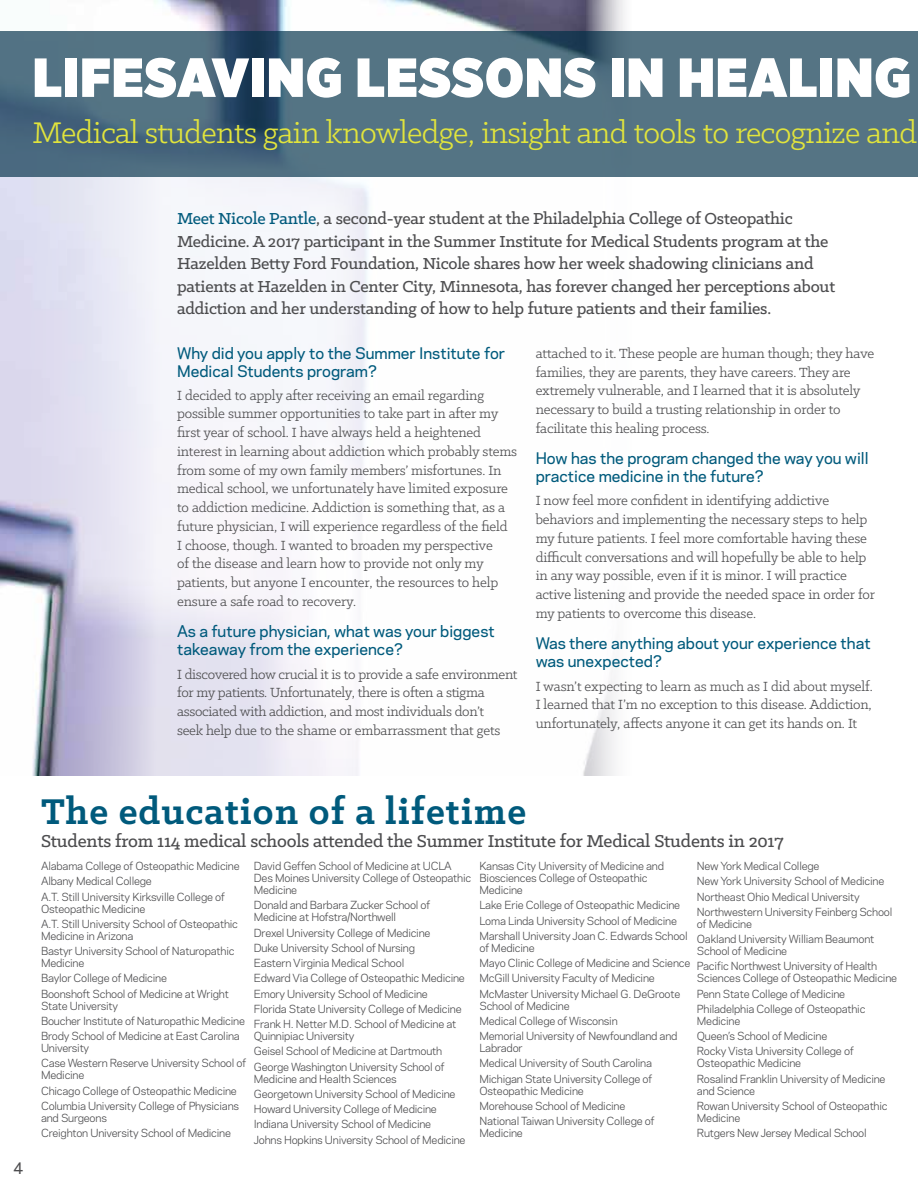
<style>
.page{position:relative;width:918px;height:1188px;background:#fff}
.page>*{position:absolute;margin:0;border:0;box-sizing:border-box;transform-origin:0 0}
.t1{font:900 55.05px "Gotham Narrow";letter-spacing:.025em;color:#fff}
.t2{font:700 40.5px "Klinic Slab";letter-spacing:.025em;color:#005a7c}
.t3{font:33.75px "Klinic Slab";letter-spacing:-.02em;color:#e1e43c}
.t4{font:500 19.5px "Klinic Slab";letter-spacing:-.01em;color:#4d4d4f}
.t5{font:500 18px/22.5px "Klinic Slab";letter-spacing:-.01em;color:#4d4d4f}
.t6{font:15px/18.8px "Klinic Slab";letter-spacing:-.01em;color:#4d4d4f}
.t7{font:500 15px/18px "Polaris";color:#005a7c}
.t8{font:500 15px "Polaris";color:#4d4d4f}
.t9{font:10.5px/15.3px "Polaris";letter-spacing:-.02em;color:#4d4d4f}
.s1{color:#005a7c}
</style>
<div class="page">
<img style="left:154px;top:0;width:471px;height:31px">
<svg style="left:0;top:177px;width:615px;height:599px"></svg>
<svg style="left:0;top:31px;width:918px;height:146px;fill:#547484"></svg>
<h1 class="t1" style="left:33px;top:40px;width:879px">LIFESAVING LESSONS IN HEALING</h1>
<h3 class="t3" style="left:32px;top:111px;width:886px">Medical students gain knowledge, insight and tools to recognize and</h3>
<p class="t5" style="left:177px;top:207px;width:660px"><span class="s1">Meet Nicole Pantle</span>, a second-year student at the Philadelphia College of Osteopathic Medicine. A 2017 participant in the Summer Institute for Medical Students program at the Hazelden Betty Ford Foundation, Nicole shares how her week shadowing clinicians and patients at Hazelden in Center City, Minnesota, has forever changed her perceptions about addiction and her understanding of how to help future patients and their families.</p>
<h3 class="t7" style="left:177px;top:343px;width:330px">Why did you apply to the Summer Institute for<br>Medical Students program?</h3>
<p class="t6" style="left:177px;top:385px;width:342px">I decided to apply after receiving an email regarding possible summer opportunities to take part in after my first year of school. I have always held a heightened interest in learning about addiction which probably stems from some of my own family members’ misfortunes. In medical school, we unfortunately have limited exposure to addiction medicine. Addiction is something that, as a future physician, I will experience regardless of the field<br>I choose, though. I wanted to broaden my perspective<br>of the disease and learn how to provide not only my patients, but anyone I encounter, the resources to help ensure a safe road to recovery.</p>
<h3 class="t7" style="left:177px;top:622px;width:319px">As a future physician, what was your biggest takeaway from the experience?</h3>
<h3 class="t6" style="left:177px;top:664px;width:342px">I discovered how crucial it is to provide a safe environment for my patients. Unfortunately, there is often a stigma associated with addiction, and most individuals don’t<br>seek help due to the shame or embarrassment that gets</h3>
<p class="t6" style="left:536px;top:344px;width:340px">attached to it. These people are human though; they have families, they are parents, they have careers. They are extremely vulnerable, and I learned that it is absolutely necessary to build a trusting relationship in order to facilitate this healing process.</p>
<h3 class="t7" style="left:536px;top:449px;width:335px">How has the program changed the way you will practice medicine in the future?</h3>
<p class="t6" style="left:536px;top:491px;width:341px">I now feel more confident in identifying addictive behaviors and implementing the necessary steps to help my future patients. I feel more comfortable having these difficult conversations and will hopefully be able to help in any way possible, even if it is minor. I will practice active listening and provide the needed space in order for my patients to overcome this disease.</p>
<h3 class="t7" style="left:536px;top:634px;width:337px">Was there anything about your experience that was unexpected?</h3>
<h3 class="t6" style="left:536px;top:676px;width:339px;text-align:justify">I wasn’t expecting to learn as much as I did about myself.<br>I learned that I’m no exception to this disease. Addiction, unfortunately, affects anyone it can get its hands on. It</h3>
<h3 class="t8" style="left:13px;top:1157px;width:12px">4</h3>
<h2 class="t2" style="left:41px;top:785px;width:487px">The education of a lifetime</h2>
<p class="t9" style="left:41px;top:858px;width:200px">Alabama College of Osteopathic Medicine<br>Albany Medical College<br>A.T. Still University Kirksville College of</p>
<p class="t9" style="left:41px;top:900px;width:199px">Osteopathic Medicine<br>A.T. Still University School of Osteopathic</p>
<p class="t9" style="left:41px;top:928px;width:195px">Medicine in Arizona<br>Bastyr University School of Naturopathic</p>
<p class="t9" style="left:41px;top:955px;width:189px">Medicine<br>Baylor College of Medicine<br>Boonshoft School of Medicine at Wright</p>
<p class="t9" style="left:41px;top:997px;width:206px">State University<br>Boucher Institute of Naturopathic Medicine<br>Brody School of Medicine at East Carolina</p>
<p class="t9" style="left:41px;top:1040px;width:207px">University<br>Case Western Reserve University School of</p>
<p class="t9" style="left:41px;top:1067px;width:200px">Medicine<br>Chicago College of Osteopathic Medicine<br>Columbia University College of Physicians</p>
<p class="t9" style="left:41px;top:1110px;width:192px">and Surgeons<br>Creighton University School of Medicine</p>
<h3 class="t4" style="left:41px;top:829px;width:744px">Students from 114 medical schools attended the Summer Institute for Medical Students in 2017</h3>
<p class="t9" style="left:480px;top:860px;width:186px;line-height:12px">Kansas City University of Medicine and<br>Biosciences College of Osteopathic<br>Medicine</p>
<p class="t9" style="left:480px;top:897px;width:210px">Lake Erie College of Osteopathic Medicine<br>Loma Linda University School of Medicine<br>Marshall University Joan C. Edwards School</p>
<p class="t9" style="left:480px;top:940px;width:212px">of Medicine<br>Mayo Clinic College of Medicine and Science McGill University Faculty of Medicine McMaster University Michael G. DeGroote</p>
<p class="t9" style="left:480px;top:997px;width:199px">School of Medicine<br>Medical College of Wisconsin<br>Memorial University of Newfoundland and</p>
<p class="t9" style="left:480px;top:1040px;width:174px">Labrador<br>Medical University of South Carolina<br>Michigan State University College of</p>
<p class="t9" style="left:480px;top:1082px;width:177px">Osteopathic Medicine<br>Morehouse School of Medicine<br>National Taiwan University College of</p>
<p class="t9" style="left:480px;top:1125px;width:45px">Medicine</p>
<p class="t9" style="left:254px;top:860px;width:219px;line-height:12px">David Geffen School of Medicine at UCLA<br>Des Moines University College of Osteopathic<br>Medicine</p>
<p class="t9" style="left:254px;top:899px;width:178px;line-height:12px">Donald and Barbara Zucker School of<br>Medicine at Hofstra/Northwell</p>
<p class="t9" style="left:254px;top:924px;width:213px">Drexel University College of Medicine<br>Duke University School of Nursing<br>Eastern Virginia Medical School<br>Edward Via College of Osteopathic Medicine Emory University School of Medicine<br>Florida State University College of Medicine Frank H. Netter M.D. School of Medicine at</p>
<p class="t9" style="left:254px;top:1028px;width:192px">Quinnipiac University<br>Geisel School of Medicine at Dartmouth<br>George Washington University School of</p>
<p class="t9" style="left:254px;top:1070px;width:213px">Medicine and Health Sciences<br>Georgetown University School of Medicine Howard University College of Medicine Indiana University School of Medicine<br>Johns Hopkins University School of Medicine</p>
<p class="t9" style="left:697px;top:858px;width:197px">New York Medical College<br>New York University School of Medicine Northeast Ohio Medical University Northwestern University Feinberg School</p>
<p class="t9" style="left:697px;top:916px;width:179px">of Medicine<br>Oakland University William Beaumont</p>
<p class="t9" style="left:697px;top:943px;width:182px">School of Medicine<br>Pacific Northwest University of Health</p>
<p class="t9" style="left:697px;top:970px;width:202px">Sciences College of Osteopathic Medicine<br>Penn State College of Medicine<br>Philadelphia College of Osteopathic</p>
<p class="t9" style="left:697px;top:1013px;width:158px">Medicine<br>Queen’s School of Medicine<br>Rocky Vista University College of</p>
<p class="t9" style="left:697px;top:1055px;width:190px">Osteopathic Medicine<br>Rosalind Franklin University of Medicine</p>
<p class="t9" style="left:697px;top:1082px;width:192px">and Science<br>Rowan University School of Osteopathic</p>
<p class="t9" style="left:697px;top:1109px;width:171px">Medicine<br>Rutgers New Jersey Medical School</p>
</div>
